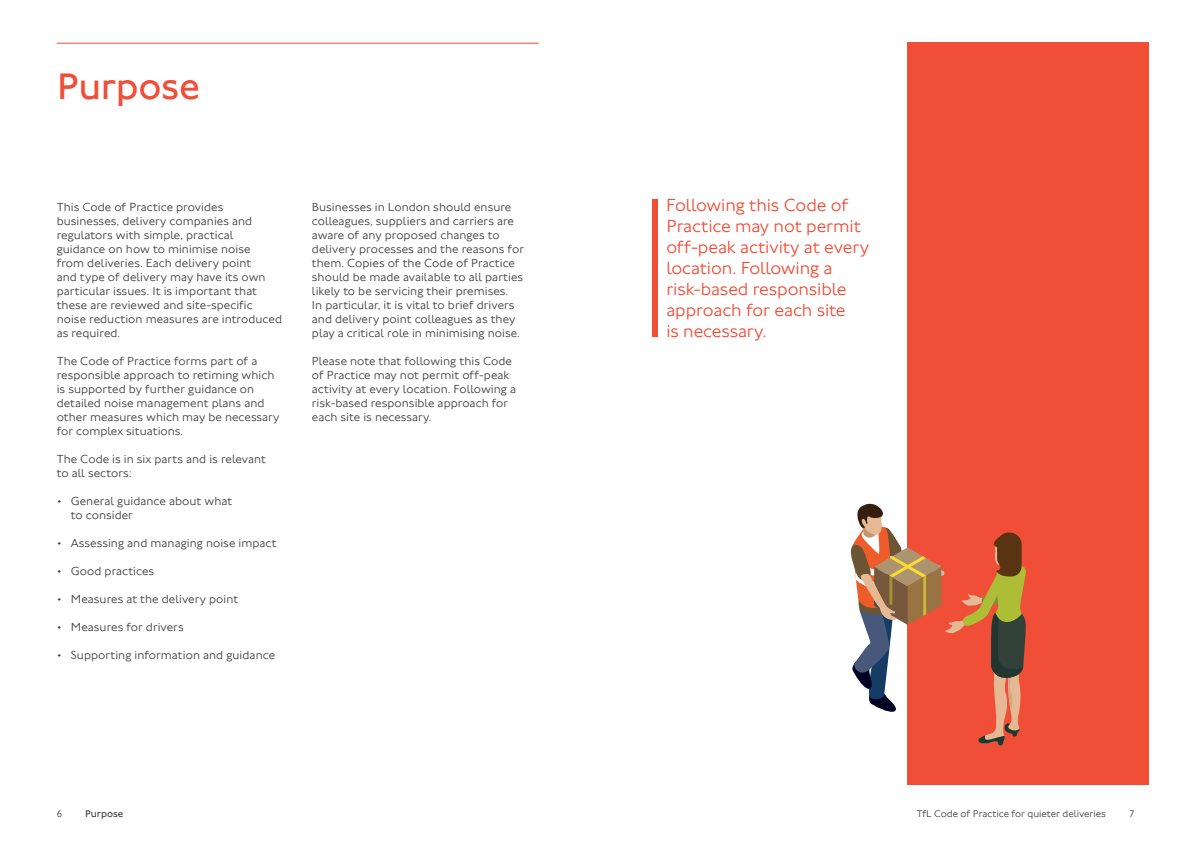
<style>
.page{position:relative;width:1191px;height:842px;background:#fff}
.page>*{position:absolute;margin:0;border:0;box-sizing:border-box;transform-origin:0 0}
.t1{font:38px "Johnston 100";letter-spacing:-.01em;color:#f04e37}
.t2{font:300 18px/21px "Johnston 100";letter-spacing:-.005em;color:#f04e37}
.t3{font:300 12px/14px "Johnston 100";letter-spacing:.005em;color:#414042}
.t4{font:300 10px "Johnston 100";color:#414042}
.t5{font:10px "Johnston 100";color:#414042}
</style>
<div class="page">
<div style="left:907px;top:43px;width:241px;height:742px;background:#f04e37"></div>
<hr style="left:57px;top:43px;width:482px;height:1px;background:#f04e37">
<div style="left:652px;top:199px;width:6px;height:138px;background:#f04e37"></div>
<svg style="left:850px;top:503px;width:176px;height:243px"></svg>
<h1 class="t1" style="left:57px;top:65px;width:145px">Purpose</h1>
<p class="t3" style="left:57px;top:200px;width:227px">This Code of Practice provides businesses, delivery companies and regulators with simple, practical guidance on how to minimise noise<br>from deliveries. Each delivery point<br>and type of delivery may have its own particular issues. It is important that these are reviewed and site-specific noise reduction measures are introduced as required.</p>
<p class="t3" style="left:57px;top:354px;width:224px">The Code of Practice forms part of a responsible approach to retiming which is supported by further guidance on detailed noise management plans and other measures which may be necessary for complex situations.</p>
<p class="t3" style="left:57px;top:452px;width:211px">The Code is in six parts and is relevant to all sectors:</p>
<p class="t3" style="left:71px;top:494px;width:163px;text-indent:-14px">• General guidance about what to consider</p>
<p class="t3" style="left:57px;top:536px;width:221px">• Assessing and managing noise impact</p>
<p class="t3" style="left:57px;top:564px;width:99px">• Good practices</p>
<p class="t3" style="left:57px;top:592px;width:183px">• Measures at the delivery point</p>
<p class="t3" style="left:57px;top:620px;width:128px">• Measures for drivers</p>
<p class="t3" style="left:57px;top:648px;width:220px">• Supporting information and guidance</p>
<p class="t3" style="left:312px;top:200px;width:214px">Businesses in London should ensure colleagues, suppliers and carriers are aware of any proposed changes to delivery processes and the reasons for them. Copies of the Code of Practice should be made available to all parties likely to be servicing their premises.<br>In particular, it is vital to brief drivers and delivery point colleagues as they play a critical role in minimising noise.</p>
<p class="t3" style="left:312px;top:354px;width:206px">Please note that following this Code of Practice may not permit off-peak activity at every location. Following a risk-based responsible approach for each site is necessary.</p>
<h2 class="t2" style="left:666px;top:195px;width:204px">Following this Code of<br>Practice may not permit off-peak activity at every location. Following a risk-based responsible approach for each site<br>is necessary.</h2>
<p class="t4" style="left:57px;top:808px;width:7px">6</p>
<p class="t5" style="left:85px;top:808px;width:40px">Purpose</p>
<p class="t4" style="left:917px;top:808px;width:190px">TfL Code of Practice for quieter deliveries</p>
<p class="t4" style="left:1129px;top:808px;width:6px">7</p>
</div>
